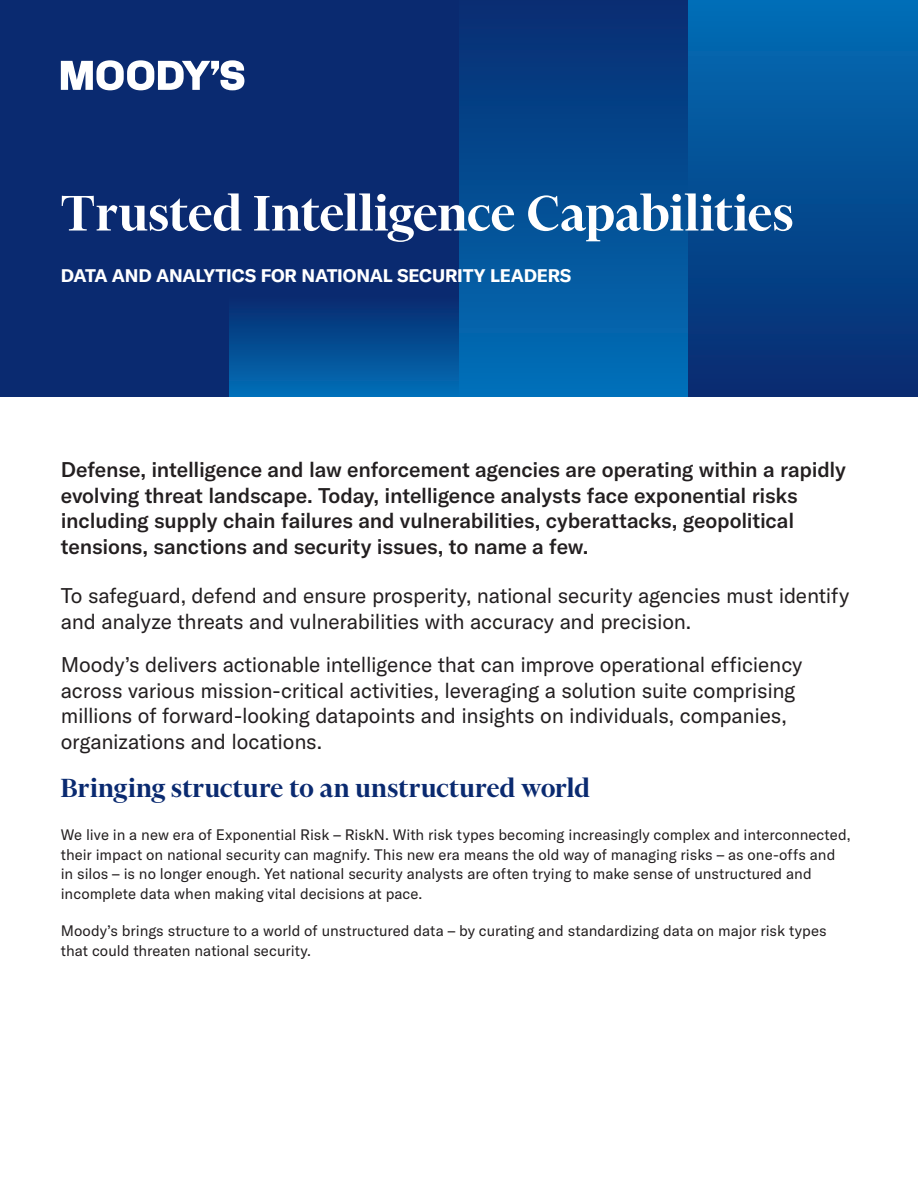
<style>
.page{position:relative;width:918px;height:1188px;background:#fff}
.page>*{position:absolute;margin:0;border:0;box-sizing:border-box;transform-origin:0 0}
.Headline_38_38{font:600 57px "Financier Display";letter-spacing:.005em;color:#fff}
.Headline_20_20{font:600 30px "Financier Display";letter-spacing:.01em;color:#0a2a70}
.Body_14_17{font:21px/25.5px "GT America";letter-spacing:-.01em;color:#231f20}
.Introduction_14_17{font:500 21px/25.5px "GT America";letter-spacing:-.01em;color:#231f20}
.Subheadline_12_15{font:700 18px "GT America";letter-spacing:-.015em;color:#fff}
.Body_10_13{font:15px/19.5px "GT America";color:#231f20}
</style>
<div class="page">
<div style="left:0;top:0;width:918px;height:396px;background:#0a2a70"></div>
<div style="left:230px;top:297px;width:229px;height:99px;background:linear-gradient(to bottom,#082b6f,#016fb7)"></div>
<div style="left:459px;top:0;width:229px;height:396px;background:linear-gradient(to bottom,#082d71,#0170b8)"></div>
<div style="left:688px;top:0;width:230px;height:396px;background:linear-gradient(to bottom,#016eb5,#082b6f)"></div>
<svg style="left:61px;top:60px;width:183px;height:30px"></svg>
<p class="Headline_38_38" style="left:61px;top:183px;width:734px">Trusted Intelligence Capabilities</p>
<p class="Subheadline_12_15" style="left:61px;top:264px;width:512px">DATA AND ANALYTICS FOR NATIONAL SECURITY LEADERS</p>
<p class="Introduction_14_17" style="left:61px;top:457px;width:787px">Defense, intelligence and law enforcement agencies are operating within a rapidly evolving threat landscape. Today, intelligence analysts face exponential risks including supply chain failures and vulnerabilities, cyberattacks, geopolitical tensions, sanctions and security issues, to name a few.</p>
<p class="Body_14_17" style="left:61px;top:583px;width:790px">To safeguard, defend and ensure prosperity, national security agencies must identify and analyze threats and vulnerabilities with accuracy and precision.</p>
<p class="Body_14_17" style="left:61px;top:652px;width:743px">Moody’s delivers actionable intelligence that can improve operational efficiency across various mission-critical activities, leveraging a solution suite comprising millions of forward-looking datapoints and insights on individuals, companies, organizations and locations.</p>
<p class="Headline_20_20" style="left:61px;top:772px;width:530px">Bringing structure to an unstructured world</p>
<p class="Body_10_13" style="left:61px;top:825px;width:791px">We live in a new era of Exponential Risk – RiskN. With risk types becoming increasingly complex and interconnected, their impact on national security can magnify. This new era means the old way of managing risks – as one-offs and in silos – is no longer enough. Yet national security analysts are often trying to make sense of unstructured and incomplete data when making vital decisions at pace.</p>
<p class="Body_10_13" style="left:61px;top:921px;width:767px">Moody’s brings structure to a world of unstructured data – by curating and standardizing data on major risk types that could threaten national security.</p>
</div>
